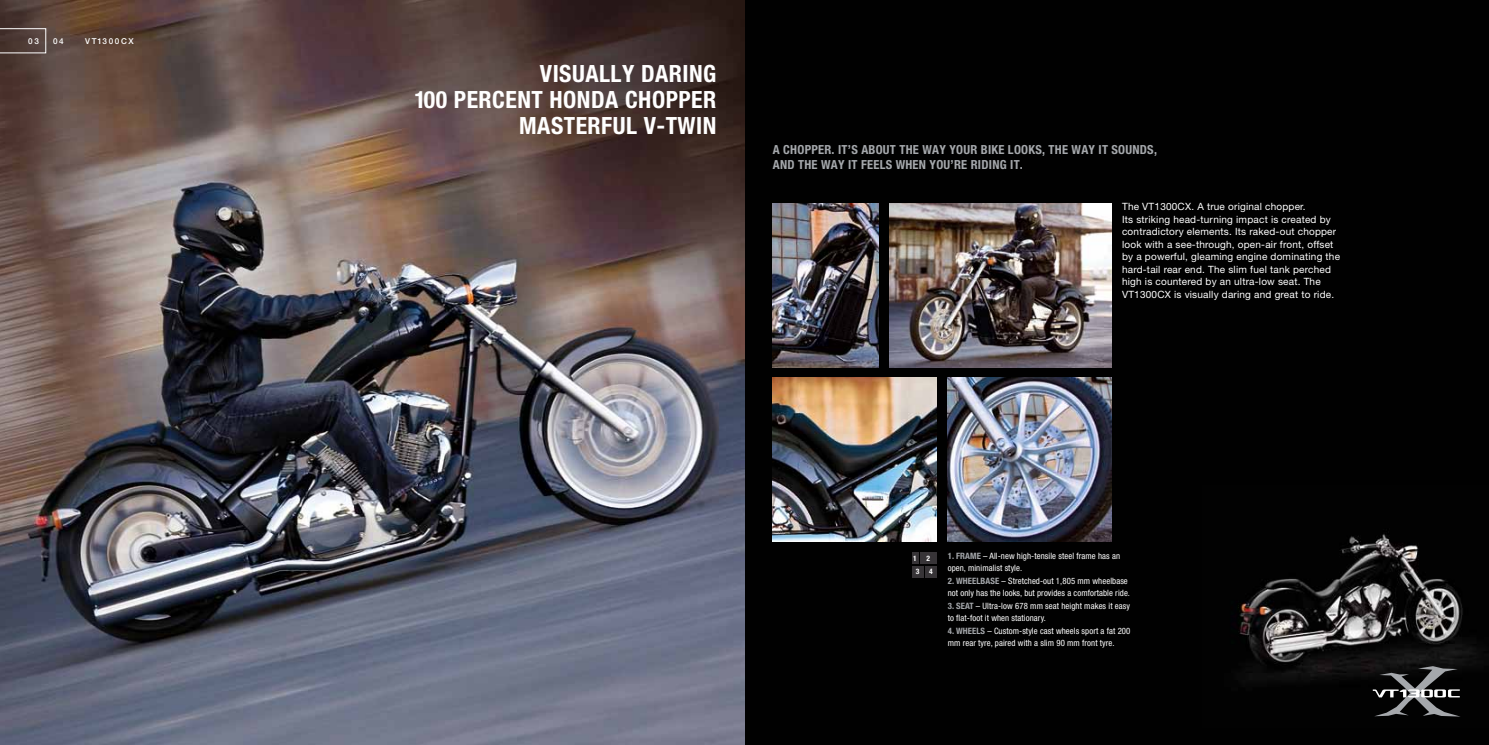
<style>
.page{position:relative;width:1489px;height:745px;background:#fff}
.page>*{position:absolute;margin:0;border:0;box-sizing:border-box;transform-origin:0 0}
.t1{font:700 condensed 23.75px/26.2px "Helvetica Neue LT Std";letter-spacing:.02em;color:#fff;text-align:right}
.t2{font:700 condensed 12.5px/15px "Helvetica Neue LT Std";letter-spacing:.02em;color:#a5a8ac}
.t3{font:10px/12.5px "Helvetica Neue LT Std";letter-spacing:.02em;color:#fff}
.t4{font:condensed 8.75px/12.5px "Helvetica Neue LT Std";letter-spacing:.01em;color:#fff}
.t5{font:500 8.12px "Helvetica Neue LT Std";letter-spacing:.2em;color:#fff}
.t6{font:700 condensed 7.5px "Helvetica Neue LT Std";color:#fff}
.s1{font-weight:700;color:#a5a8ac}
</style>
<div class="page">
<div style="left:744px;top:0;width:744px;height:744px;background:#010101"></div>
<img style="left:0;top:0;width:744px;height:744px">
<img style="left:772px;top:203px;width:106px;height:164px">
<img style="left:772px;top:377px;width:164px;height:164px">
<img style="left:889px;top:203px;width:222px;height:164px">
<img style="left:947px;top:377px;width:164px;height:164px">
<img style="left:1238px;top:534px;width:245px;height:183px">
<svg style="left:0;top:28px;width:46px;height:25px"></svg>
<div style="left:912px;top:552px;width:6px;height:11px;background:#373437"></div>
<div style="left:919px;top:552px;width:17px;height:11px;background:#373437"></div>
<div style="left:912px;top:565px;width:11px;height:12px;background:#373437"></div>
<div style="left:925px;top:565px;width:11px;height:12px;background:#373437"></div>
<svg style="left:1372px;top:665px;width:88px;height:51px"></svg>
<p class="t5" style="left:28px;top:36px;width:12px">03</p>
<p class="t5" style="left:53px;top:36px;width:12px">04</p>
<p class="t5" style="left:85px;top:36px;width:50px">VT1300CX</p>
<h1 class="t1" style="left:414px;top:60px;width:303px">VISUALLY DARING<br>100 PERCENT HONDA CHOPPER<br>MASTERFUL V-TWIN</h1>
<p class="t2" style="left:772px;top:142px;width:386px">A CHOPPER. IT’S ABOUT THE WAY YOUR BIKE LOOKS, THE WAY IT SOUNDS,<br>AND THE WAY IT FEELS WHEN YOU’RE RIDING IT.</p>
<p class="t3" style="left:1121px;top:200px;width:219px">The VT1300CX. A true original chopper.<br>Its striking head-turning impact is created by contradictory elements. Its raked-out chopper look with a see-through, open-air front, offset by a powerful, gleaming engine dominating the hard-tail rear end. The slim fuel tank perched high is countered by an ultra-low seat. The VT1300CX is visually daring and great to ride.</p>
<p class="t6" style="left:913px;top:553px;width:5px">1</p>
<p class="t6" style="left:926px;top:553px;width:5px">2</p>
<p class="t6" style="left:915px;top:566px;width:5px">3</p>
<p class="t6" style="left:929px;top:566px;width:5px">4</p>
<p class="t4" style="left:947px;top:549px;width:174px"><span class="s1">1. FRAME</span> – All-new high-tensile steel frame has an open, minimalist style.</p>
<p class="t4" style="left:947px;top:574px;width:184px"><span class="s1">2. WHEELBASE</span> – Stretched-out 1,805 mm wheelbase not only has the looks, but provides a comfortable ride.</p>
<p class="t4" style="left:947px;top:599px;width:184px"><span class="s1">3. SEAT</span> – Ultra-low 678 mm seat height makes it easy to flat-foot it when stationary.</p>
<p class="t4" style="left:947px;top:624px;width:184px"><span class="s1">4. WHEELS</span> – Custom-style cast wheels sport a fat 200 mm rear tyre, paired with a slim 90 mm front tyre.</p>
</div>
